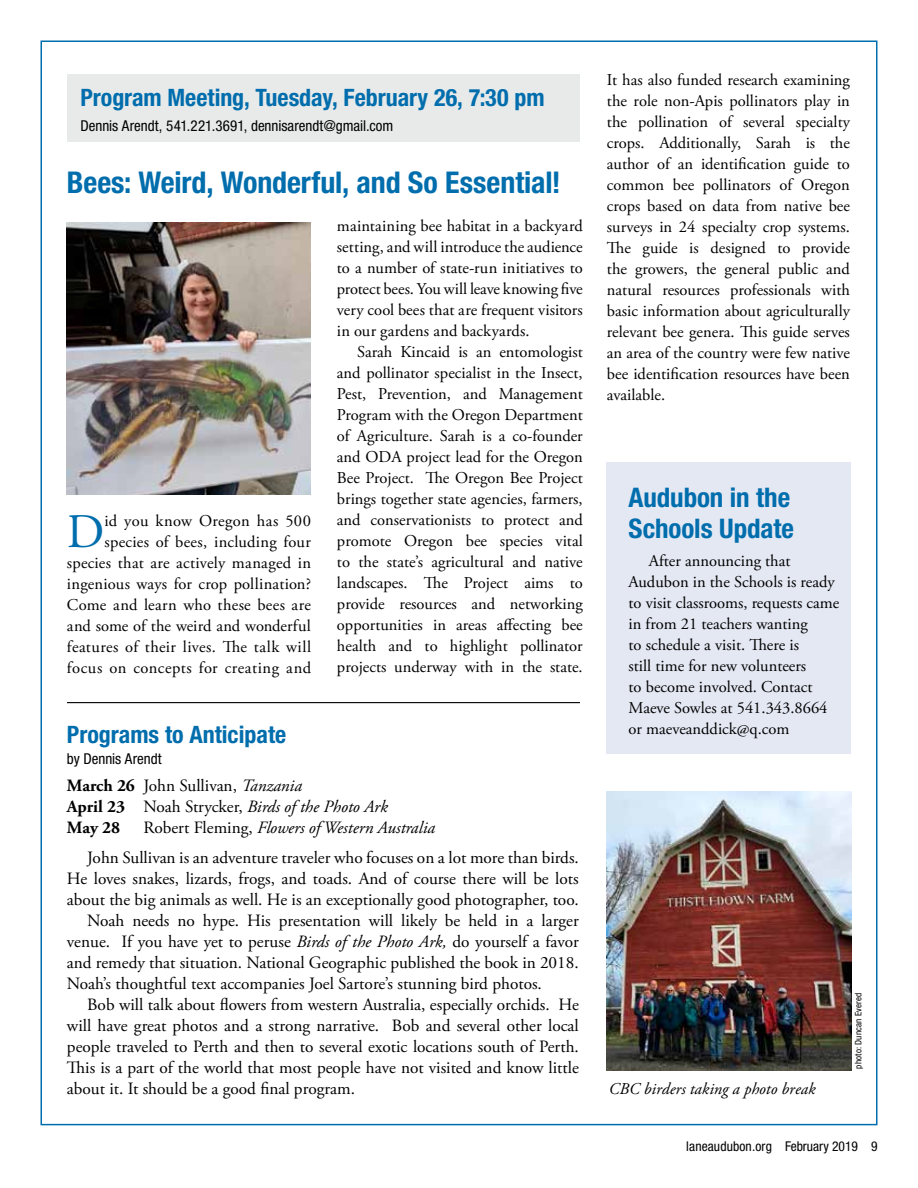
<style>
.page{position:relative;width:918px;height:1188px;background:#fff}
.page>*{position:absolute;margin:0;border:0;box-sizing:border-box;transform-origin:0 0}
.t1{font:48.15px "Adobe Garamond Pro";color:#006dad}
.t2{font:700 condensed 30px "Helvetica Neue LT Std";color:#006dad}
.t3{font:700 condensed 27px/31.5px "Helvetica Neue LT Std";letter-spacing:-.005em;color:#006dad}
.t4{font:700 condensed 24px "Helvetica Neue LT Std";color:#006dad}
.t5{font:17.25px/21px "Adobe Garamond Pro";color:#000}
.t6{font:italic 17.25px "Adobe Garamond Pro";color:#000}
.t7{font:16.5px/21px "Adobe Garamond Pro";color:#000;text-align:justify}
.t8{font:italic 16.5px "Adobe Garamond Pro";color:#000}
.t9{font:condensed 15px "Helvetica Neue LT Std";color:#000}
.t10{font:condensed 13.5px "Helvetica Neue LT Std";letter-spacing:.01em;color:#000}
.t11{font:condensed 9px "Helvetica Neue LT Std";letter-spacing:.02em;color:#000}
.s1{font-weight:700}
.s2{font-style:italic}
.s3{font-style:normal}
</style>
<div class="page">
<div style="left:67px;top:74px;width:513px;height:68px;background:#e8eaea"></div>
<img style="left:67px;top:222px;width:244px;height:273px">
<img style="left:607px;top:792px;width:244px;height:278px">
<div style="left:607px;top:462px;width:244px;height:292px;background:#e4e8f3"></div>
<hr style="left:67px;top:702px;width:513px;height:1px;background:#000">
<h3 class="t4" style="left:80px;top:83px;width:466px">Program Meeting, Tuesday, February 26, 7:30 pm</h3>
<p class="t9" style="left:80px;top:117px;width:314px">Dennis Arendt, 541.221.3691, dennisarendt@gmail.com</p>
<h2 class="t2" style="left:67px;top:164px;width:495px">Bees: Weird, Wonderful, and So Essential!</h2>
<p class="t7" style="left:67px;top:511px;width:246px;text-align:right">id you know Oregon has 500 species of bees, including four species that are actively managed in ingenious ways for crop pollination?<br>Come and learn who these bees are and some of the weird and wonderful features of their lives. The talk will focus on concepts for creating and</p>
<h1 class="t1" style="left:67px;top:503px;width:39px">D</h1>
<p class="t7" style="left:337px;top:216px;width:247px">maintaining bee habitat in a backyard setting, and will introduce the audience to a number of state-run initiatives to protect bees. You will leave knowing five very cool bees that are frequent visitors in our gardens and backyards.</p>
<p class="t7" style="left:337px;top:342px;width:247px;text-indent:20px">Sarah Kincaid is an entomologist and pollinator specialist in the Insect, Pest, Prevention, and Management Program with the Oregon Department of Agriculture. Sarah is a co-founder and ODA project lead for the Oregon Bee Project. The Oregon Bee Project brings together state agencies, farmers, and conservationists to protect and promote Oregon bee species vital to the state’s agricultural and native landscapes. The Project aims to provide resources and networking opportunities in areas affecting bee health and to highlight pollinator projects underway with in the state.</p>
<h3 class="t4" style="left:67px;top:720px;width:221px">Programs to Anticipate</h3>
<p class="t9" style="left:67px;top:750px;width:96px">by Dennis Arendt</p>
<p class="t5" style="left:67px;top:776px;width:322px"><span class="s1">March 26</span> John Sullivan, <span class="s2">Tanzania<br></span><span class="s1">April 23</span> Noah Strycker, <span class="s2">Birds of the Photo Ark<br></span><span class="s1">May 28</span></p>
<p class="t6" style="left:143px;top:818px;width:293px"><span class="s3">Robert Fleming,</span> Flowers of Western Australia</p>
<p class="t5" style="left:87px;top:848px;width:493px">John Sullivan is an adventure traveler who focuses on a lot more than birds.</p>
<p class="t5" style="left:67px;top:869px;width:513px">He loves snakes, lizards, frogs, and toads. And of course there will be lots</p>
<p class="t5" style="left:67px;top:890px;width:513px">about the big animals as well. He is an exceptionally good photographer, too.</p>
<p class="t5" style="left:87px;top:911px;width:493px">Noah needs no hype. His presentation will likely be held in a larger</p>
<p class="t5" style="left:67px;top:932px;width:513px">venue. If you have yet to peruse <span class="s2">Birds of the Photo Ark,</span> do yourself a favor</p>
<p class="t5" style="left:67px;top:953px;width:513px">and remedy that situation. National Geographic published the book in 2018.</p>
<p class="t5" style="left:67px;top:974px;width:476px">Noah’s thoughtful text accompanies Joel Sartore’s stunning bird photos.</p>
<p class="t5" style="left:87px;top:995px;width:493px">Bob will talk about flowers from western Australia, especially orchids. He</p>
<p class="t5" style="left:67px;top:1016px;width:513px">will have great photos and a strong narrative. Bob and several other local</p>
<p class="t5" style="left:67px;top:1037px;width:513px">people traveled to Perth and then to several exotic locations south of Perth.</p>
<p class="t5" style="left:67px;top:1058px;width:513px">This is a part of the world that most people have not visited and know little</p>
<p class="t5" style="left:67px;top:1079px;width:290px">about it. It should be a good final program.</p>
<p class="t7" style="left:607px;top:70px;width:245px">It has also funded research examining the role non-Apis pollinators play in the pollination of several specialty crops. Additionally, Sarah is the author of an identification guide to common bee pollinators of Oregon crops based on data from native bee surveys in 24 specialty crop systems.<br>The guide is designed to provide the growers, the general public and natural resources professionals with basic information about agriculturally relevant bee genera. This guide serves an area of the country were few native bee identification resources have been available.</p>
<h3 class="t3" style="left:629px;top:481px;width:167px">Audubon in the<br>Schools Update</h3>
<p class="t7" style="left:629px;top:551px;width:212px;text-align:left;text-indent:20px">After announcing that<br>Audubon in the Schools is ready to visit classrooms, requests came in from 21 teachers wanting<br>to schedule a visit. There is<br>still time for new volunteers<br>to become involved. Contact<br>Maeve Sowles at 541.343.8664 or maeveanddick@q.com</p>
<p class="t8" style="left:609px;top:1079px;width:208px">CBC birders taking a photo break</p>
<p class="t11" style="left:853px;top:1069px;width:77px;rotate:-90deg">photo: Duncan Evered</p>
<p class="t10" style="left:686px;top:1138px;width:193px">laneaudubon.org February 2019 9</p>
</div>
